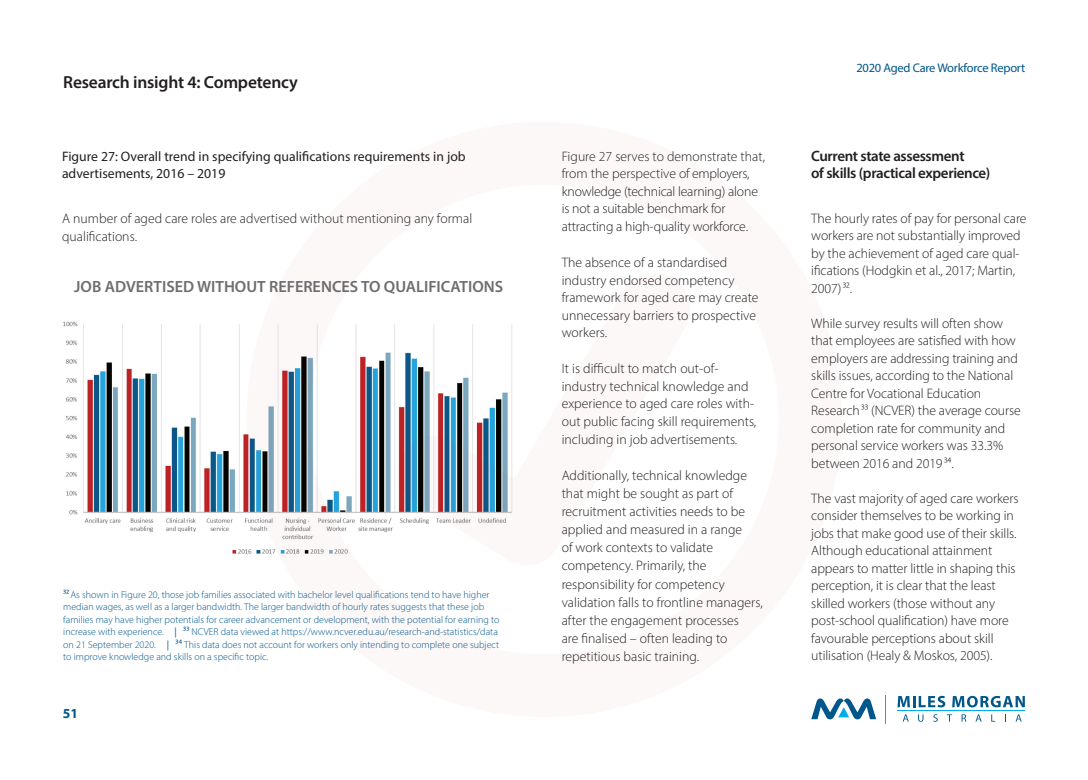
<style>
.page{position:relative;width:1088px;height:780px;background:#fff}
.page>*{position:absolute;margin:0;border:0;box-sizing:border-box;transform-origin:0 0}
.t1{font:17.5px "Myriad Variable Concept";letter-spacing:.175em;color:#231f20}
.t2{font:16.25px "Myriad Variable Concept";letter-spacing:.195em;color:#6c6d70}
.t3{font:15px "Myriad Variable Concept";letter-spacing:.15em;color:#231f20}
.t4{font:13.75px/17.5px "Myriad Variable Concept";letter-spacing:.13em;color:#231f20}
.t5{font:13.75px/17.5px "Myriad Variable Concept";letter-spacing:.155em;color:#231f20}
.t6{font:13.75px/17.5px "Myriad Variable Concept";letter-spacing:.15em;color:#231f20}
.t7{font:13.75px "Myriad Variable Concept";letter-spacing:.105em;color:#231f20}
.t8{font:13.75px "Myriad Variable Concept";letter-spacing:.1em;color:#231f20}
.t9{font:13.75px "Myriad Variable Concept";color:#00578c}
.t10{font:12.5px "Myriad Variable Concept";letter-spacing:.145em;color:#00578c}
.t11{font:10px/12.5px "Myriad Variable Concept";letter-spacing:.155em;color:#00578c}
.t12{font:10px "Myriad Variable Concept";letter-spacing:.125em;color:#00578c}
.s1{font-size:12.5px}
</style>
<div class="page">
<svg style="left:811px;top:698px;width:65px;height:21px"></svg>
<svg style="left:885px;top:695px;width:1px;height:28px"></svg>
<hr style="left:897px;top:710px;width:128px;height:1px;background:#00aeef">
<svg style="left:897px;top:695px;width:48px;height:12px"></svg>
<svg style="left:952px;top:695px;width:73px;height:12px"></svg>
<svg style="left:903px;top:714px;width:6px;height:7px"></svg>
<svg style="left:918px;top:714px;width:5px;height:7px"></svg>
<svg style="left:933px;top:714px;width:5px;height:7px"></svg>
<svg style="left:947px;top:714px;width:5px;height:7px"></svg>
<svg style="left:961px;top:714px;width:5px;height:7px"></svg>
<svg style="left:975px;top:714px;width:6px;height:7px"></svg>
<svg style="left:991px;top:714px;width:4px;height:7px"></svg>
<svg style="left:1015px;top:714px;width:6px;height:7px"></svg>
<img style="left:63px;top:321px;width:182px;height:233px">
<svg style="left:245px;top:324px;width:598px;height:394px"></svg>
<svg style="left:383px;top:324px;width:317px;height:261px"></svg>
<p class="t1" style="left:63px;top:71px;width:233px">Research insight 4: Competency</p>
<p class="t5" style="left:62px;top:147px;width:402px">Figure 27: O verall trend in specifying qualifications requirements in job</p>
<p class="t5" style="left:62px;top:165px;width:163px">advertisements, 2016 – 2019</p>
<p class="t5" style="left:62px;top:209px;width:411px">A number of aged care roles are advertised without mentioning any formal</p>
<p class="t4" style="left:62px;top:227px;width:76px">qualifications.</p>
<p class="t2" style="left:74px;top:276px;width:428px">JOB ADVERTISED WITHOUT REFERENCES TO QUALIFICATIONS</p>
<p class="t12" style="left:63px;top:588px;width:427px">32As shown in Figure 20, those job families associated with bachelor level qualifications tend to have higher</p>
<p class="t11" style="left:63px;top:600px;width:436px">median wages, as well as a larger bandwidth. The larger bandwidth of hourly rates suggests that these job families may have higher potentials for career advancement or development, with the potential for earning to increase with experience. | 33NCVER data viewed at https://www.ncver.edu.au/research-and-statistics/data</p>
<p class="t11" style="left:63px;top:638px;width:437px">on 21 September 2020. | 34This data does not account for workers only intending to complete one subject</p>
<p class="t11" style="left:63px;top:650px;width:206px">to improve knowledge and skills on a specific topic.</p>
<p class="t9" style="left:63px;top:705px;width:14px">51</p>
<p class="t4" style="left:562px;top:147px;width:205px">Figure 27 serves to demonstrate that, from the perspective of employers, knowledge (technical learning) alone</p>
<p class="t4" style="left:562px;top:200px;width:164px">is not a suitable benchmark for</p>
<p class="t7" style="left:562px;top:218px;width:188px">attracting a high-quality workforce.</p>
<p class="t4" style="left:562px;top:254px;width:165px">The absence of a standardised</p>
<p class="t5" style="left:562px;top:271px;width:196px">industry endorsed competency framework for aged care may create unnecessary barriers to prospective workers.</p>
<p class="t5" style="left:562px;top:360px;width:158px">It is difficult to match out-of-</p>
<p class="t5" style="left:562px;top:377px;width:196px">industry technical knowledge and experience to aged care roles with&shy;out public facing skill requirements, including in job advertisements.</p>
<p class="t5" style="left:562px;top:466px;width:185px;line-height:18.1px">Additionally, technical knowledge that might be sought as part of recruitment activities needs to be applied and measured in a range</p>
<p class="t4" style="left:562px;top:539px;width:151px">of work contexts to validate</p>
<p class="t5" style="left:562px;top:557px;width:144px">competency. Primarily, the</p>
<p class="t5" style="left:562px;top:575px;width:163px">responsibility for competency</p>
<p class="t4" style="left:562px;top:593px;width:202px;line-height:18.1px">validation falls to frontline m anagers, after the engagement processes</p>
<p class="t4" style="left:562px;top:629px;width:165px">are finalised – often leading to</p>
<p class="t7" style="left:562px;top:648px;width:139px">repetitious basic training.</p>
<p class="t10" style="left:856px;top:61px;width:169px">2020 Aged Care Workforce Report</p>
<p class="t3" style="left:811px;top:147px;width:153px">Current state assessment</p>
<p class="t3" style="left:811px;top:164px;width:180px">of skills (practical experience)</p>
<p class="t4" style="left:811px;top:209px;width:215px">The hourly rates of pay for personal care workers are not substantially improved by the achievement of aged care qual&shy;ifications (Hodgkin et al., 2017; Martin, 2007)<span class="s1">32</span>.</p>
<p class="t8" style="left:811px;top:315px;width:191px">While survey results will often show</p>
<p class="t4" style="left:811px;top:332px;width:206px">that employees are satisfied with how employers are addressing training and skills issues, according to the National Centre for Vocational Education</p>
<p class="t4" style="left:811px;top:402px;width:209px">Research <span class="s1">33</span> (NCVER) the average course completion rate for community and personal service workers was 33.3% between 2016 and 2019 <span class="s1">34</span>.</p>
<p class="t4" style="left:811px;top:489px;width:207px">The vast majority of aged care workers consider themselves to be working in jobs that make good use of their skills.<br>Although educational attainment</p>
<p class="t4" style="left:811px;top:559px;width:204px">appears to m atter little in shaping this perception, it is clear that the least skilled workers (those without any</p>
<p class="t6" style="left:811px;top:612px;width:197px">post-school qualification) have more favourable perceptions about skill</p>
<p class="t4" style="left:811px;top:647px;width:183px">utilisation (Healy &amp; Moskos, 2005).</p>
</div>
